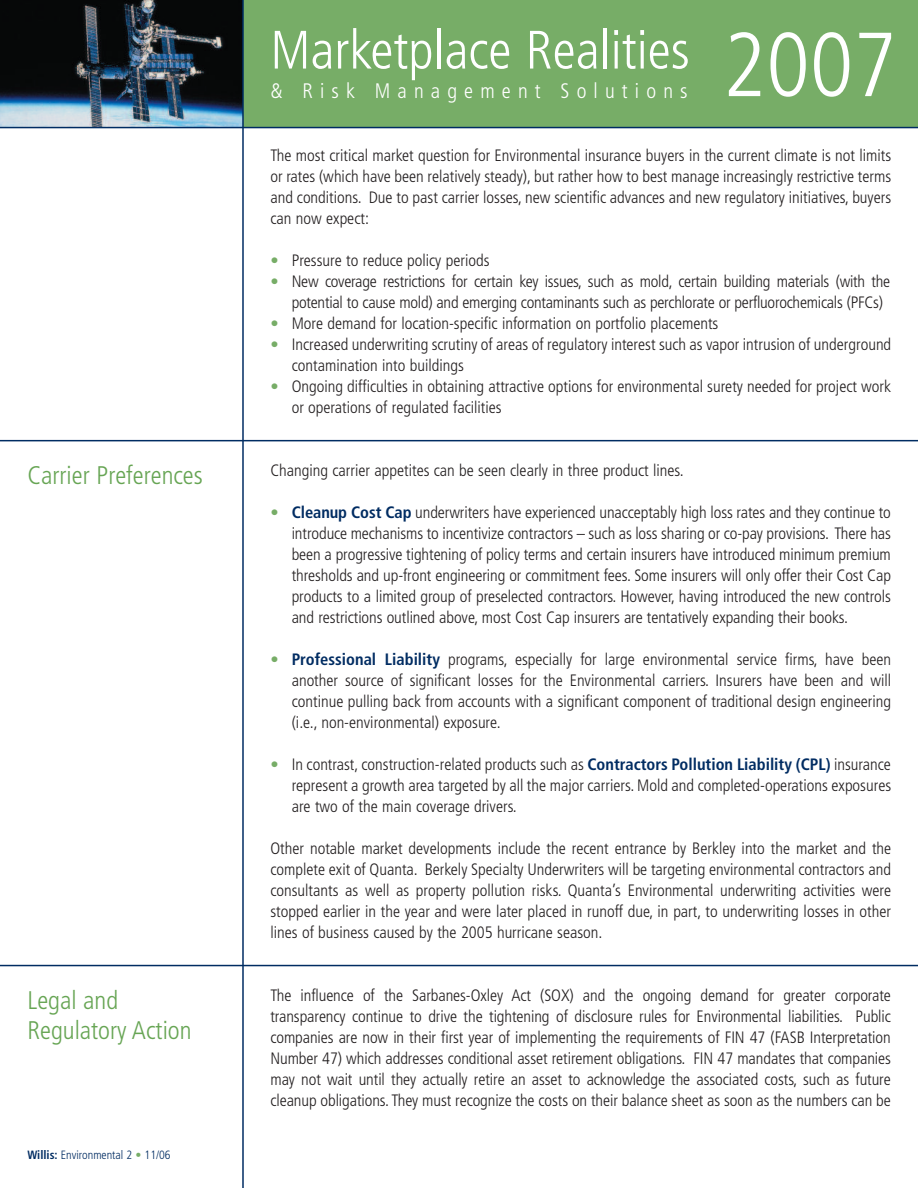
<style>
.page{position:relative;width:918px;height:1188px;background:#fff}
.page>*{position:absolute;margin:0;border:0;box-sizing:border-box;transform-origin:0 0}
.t1{font:300 condensed 90.75px "Frutiger";color:#fff}
.t2{font:300 condensed 54px "Frutiger";color:#fff}
.t3{font:300 condensed 25.5px/30.6px "Frutiger";color:#67a554}
.t4{font:300 condensed 21px "Frutiger";letter-spacing:.34em;color:#fff}
.t5{font:300 condensed 16.5px/21px "Frutiger";color:#231f20;text-align:justify}
.t6{font:300 condensed 12px "Frutiger";color:#002c62}
.s1{font-weight:700}
.s2{color:#77ad67}
.s3{font-weight:700;color:#77ad67}
.s4{font-weight:700;color:#002c62}
</style>
<div class="page">
<div style="left:0;top:0;width:918px;height:128px;background:#77ad67"></div>
<img style="left:0;top:0;width:242px;height:127px">
<hr style="left:0;top:127px;width:918px;height:1px;background:#002c62">
<hr style="left:242px;top:0;width:2px;height:1188px;background:#002c62">
<hr style="left:0;top:440px;width:918px;height:1px;background:#002c62">
<hr style="left:0;top:965px;width:918px;height:1px;background:#002c62">
<h3 class="t3" style="left:27px;top:462px;width:177px">Carrier Preferences</h3>
<h3 class="t3" style="left:27px;top:986px;width:166px">Legal and<br>Regulatory Action</h3>
<p class="t6" style="left:27px;top:1150px;width:145px"><span class="s1">Willis:</span> Environmental 2 <span class="s2">•</span> 11/06</p>
<h2 class="t2" style="left:270px;top:28px;width:421px">Marketplace Realities</h2>
<p class="t4" style="left:270px;top:82px;width:419px">&amp; Risk Management Solutions</p>
<h1 class="t1" style="left:723px;top:28px;width:176px">2007</h1>
<p class="t5" style="left:270px;top:146px;width:622px">The most critical market question for Environmental insurance buyers in the current climate is not limits or rates (which have been relatively steady), but rather how to best manage increasingly restrictive terms and conditions. Due to past carrier losses, new scientific advances and new regulatory initiatives, buyers can now expect:</p>
<p class="t5" style="left:270px;top:251px;width:221px"><span class="s3">•</span> Pressure to reduce policy periods</p>
<p class="t5" style="left:292px;top:272px;width:600px;text-indent:-21px"><span class="s3">•</span> New coverage restrictions for certain key issues, such as mold, certain building materials (with the potential to cause mold) and emerging contaminants such as perchlorate or perfluorochemicals (PFCs)</p>
<p class="t5" style="left:270px;top:314px;width:449px"><span class="s3">•</span> More demand for location-specific information on portfolio placements</p>
<p class="t5" style="left:292px;top:335px;width:601px;text-indent:-21px"><span class="s3">•</span> Increased underwriting scrutiny of areas of regulatory interest such as vapor intrusion of underground contamination into buildings</p>
<p class="t5" style="left:292px;top:377px;width:601px;text-indent:-21px"><span class="s3">•</span> Ongoing difficulties in obtaining attractive options for environmental surety needed for project work or operations of regulated facilities</p>
<p class="t5" style="left:270px;top:461px;width:415px">Changing carrier appetites can be seen clearly in three product lines.</p>
<p class="t5" style="left:292px;top:503px;width:601px;text-indent:-21px"><span class="s3">•</span> <span class="s4">Cleanup Cost Cap</span> underwriters have experienced unacceptably high loss rates and they continue to introduce mechanisms to incentivize contractors – such as loss sharing or co-pay provisions. There has been a progressive tightening of policy terms and certain insurers have introduced minimum premium thresholds and up-front engineering or commitment fees. Some insurers will only offer their Cost Cap products to a limited group of preselected contractors. However, having introduced the new controls and restrictions outlined above, most Cost Cap insurers are tentatively expanding their books.</p>
<p class="t5" style="left:292px;top:650px;width:601px;text-indent:-21px"><span class="s3">•</span> <span class="s4">Professional Liability</span> programs, especially for large environmental service firms, have been another source of significant losses for the Environmental carriers. Insurers have been and will continue pulling back from accounts with a significant component of traditional design engineering (i.e., non-environmental) exposure.</p>
<p class="t5" style="left:292px;top:755px;width:601px;text-indent:-21px"><span class="s3">•</span> In contrast, construction-related products such as <span class="s4">Contractors Pollution Liability (CPL)</span> insurance represent a growth area targeted by all the major carriers. Mold and completed-operations exposures are two of the main coverage drivers.</p>
<p class="t5" style="left:270px;top:839px;width:622px">Other notable market developments include the recent entrance by Berkley into the market and the complete exit of Quanta. Berkely Specialty Underwriters will be targeting environmental contractors and consultants as well as property pollution risks. Quanta’s Environmental underwriting activities were stopped earlier in the year and were later placed in runoff due, in part, to underwriting losses in other lines of business caused by the 2005 hurricane season.</p>
<p class="t5" style="left:270px;top:986px;width:622px">The influence of the Sarbanes-Oxley Act (SOX) and the ongoing demand for greater corporate transparency continue to drive the tightening of disclosure rules for Environmental liabilities. Public companies are now in their first year of implementing the requirements of FIN 47 (FASB Interpretation Number 47) which addresses conditional asset retirement obligations. FIN 47 mandates that companies may not wait until they actually retire an asset to acknowledge the associated costs, such as future cleanup obligations. They must recognize the costs on their balance sheet as soon as the numbers can be</p>
</div>
